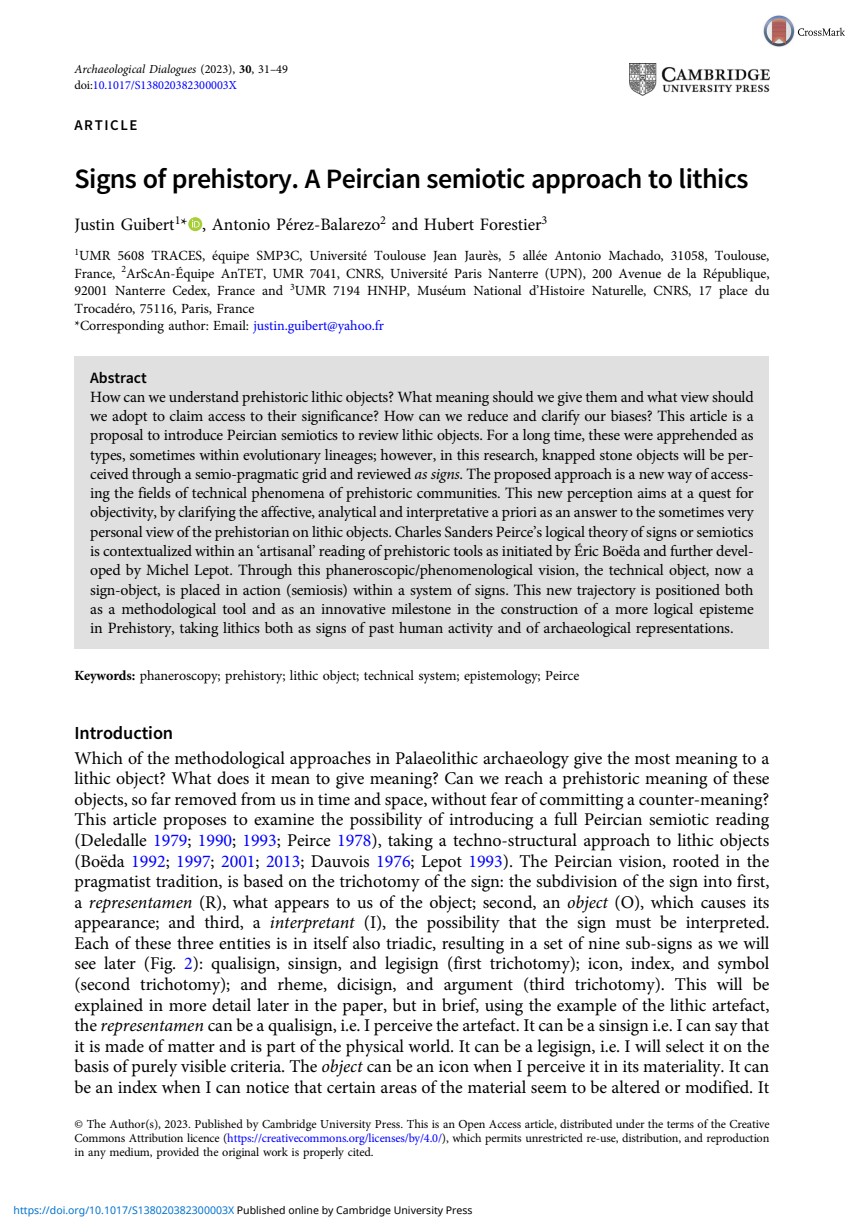
<style>
.page{position:relative;width:864px;height:1226px;background:#fff}
.page>*{position:absolute;margin:0;border:0;box-sizing:border-box;transform-origin:0 0}
.t1{font:28px "Adv OT031 da 8 bf";letter-spacing:-.015em;color:#000}
.t2{font:18.38px "Adv OT031 da 8 bf";color:#000}
.t3{font:18.03px/20.5px "Adv OT1 ef 757 c 0";color:#000;text-align:justify}
.t4{font:17.5px "Adv OT1 ef 757 c 0";color:#000}
.t5{font:15.75px/19.2px "Adv OT1 ef 757 c 0";letter-spacing:-.015em;color:#000;text-align:justify}
.t6{font:15.75px "Adv OT031 da 8 bf";color:#000}
.t7{font:14.88px "Adv OT031 da 8 bf";letter-spacing:.11em;color:#000}
.t8{font:14px/17.5px "Adv OT1 ef 757 c 0";color:#000}
.t9{font:12.25px/14px "Adv OT1 ef 757 c 0";color:#000;text-align:justify}
.t10{font:12.25px "Adv OT7 d 6 df 7 ab.I";color:#000}
.t11{font:12.25px "Adv OT1 ef 757 c 0";color:#00f}
.t12{font:10.5px "Noto Sans";color:#0172cf}
.s1{font-family:"Adv OT1 ef 757 c 0"}
.s2{font-family:"Adv O Tb 65 e 897 d.B"}
.s3{color:#000}
.s4{font-style:inherit}
.s5{color:#00f}
.s6{font-family:"Adv OT7 d 6 df 7 ab.I"}
</style>
<div class="page">
<svg style="left:188px;top:217px;width:14px;height:14px"></svg>
<svg style="left:192px;top:220px;width:7px;height:7px"></svg>
<div style="left:74px;top:356px;width:695px;height:292px;background:#e0e0e0"></div>
<img style="left:629px;top:64px;width:140px;height:31px">
<img style="left:763px;top:15px;width:82px;height:32px">
<p class="t10" style="left:74px;top:64px;width:215px">Archaeological Dialogues <span class="s1">(2023),</span> <span class="s2">30</span><span class="s1">, 31</span><span class="s1">–</span><span class="s1">49</span></p>
<p class="t11" style="left:74px;top:80px;width:164px"><span class="s3">doi:</span>10.1017/S138020382300003X</p>
<p class="t7" style="left:74px;top:120px;width:64px">ARTICLE</p>
<h1 class="t1" style="left:74px;top:168px;width:675px">Signs of prehistory. A Peircian semiotic approach to lithics</h1>
<p class="t4" style="left:74px;top:218px;width:474px">Justin Guibert<sup>1</sup>* , Antonio Pérez-Balarezo<sup>2</sup> and Hubert Forestier<sup>3</sup></p>
<p class="t8" style="left:74px;top:248px;width:696px"><sup>1</sup>UMR 5608 TRACES, équipe SMP3C, Université Toulouse Jean Jaurès, 5 allée Antonio Machado, 31058, Toulouse, France, <sup>2</sup>ArScAn-Équipe AnTET, UMR 7041, CNRS, Université Paris Nanterre (UPN), 200 Avenue de la République, 92001 Nanterre Cedex, France and <sup>3</sup>UMR 7194 HNHP, Muséum National d<span class="s4">’</span>Histoire Naturelle, CNRS, 17 place du Trocadéro, 75116, Paris, France<br>*Corresponding author: Email: <span class="s5">justin.guibert@yahoo.fr</span></p>
<p class="t6" style="left:90px;top:371px;width:58px">Abstract</p>
<p class="t5" style="left:90px;top:388px;width:664px">How can we understand prehistoric lithic objects? What meaning should we give them and what view should we adopt to claim access to their significance? How can we reduce and clarify our biases? This article is a proposal to introduce Peircian semiotics to review lithic objects. For a long time, these were apprehended as types, sometimes within evolutionary lineages; however, in this research, knapped stone objects will be per&shy;ceived through a semio-pragmatic grid and reviewed <span class="s6">as signs</span>. The proposed approach is a new way of access&shy;ing the fields of technical phenomena of prehistoric communities. This new perception aims at a quest for objectivity, by clarifying the affective, analytical and interpretative a priori as an answer to the sometimes very personal view of the prehistorian on lithic objects. Charles Sanders Peirce<span class="s4">’</span>s logical theory of signs or semiotics is contextualized within an <span class="s4">‘</span>artisanal<span class="s4">’</span> reading of prehistoric tools as initiated by Éric Boëda and further devel&shy;oped by Michel Lepot. Through this phaneroscopic/phenomenological vision, the technical object, now a sign-object, is placed in action (semiosis) within a system of signs. This new trajectory is positioned both as a methodological tool and as an innovative milestone in the construction of a more logical episteme in Prehistory, taking lithics both as signs of past human activity and of archaeological representations.</p>
<p class="t8" style="left:74px;top:668px;width:506px"><span class="s2">Keywords:</span> phaneroscopy; prehistory; lithic object; technical system; epistemology; Peirce</p>
<p class="t2" style="left:74px;top:725px;width:100px">Introduction</p>
<p class="t3" style="left:74px;top:749px;width:696px">Which of the methodological approaches in Palaeolithic archaeology give the most meaning to a lithic object? What does it mean to give meaning? Can we reach a prehistoric meaning of these objects, so far removed from us in time and space, without fear of committing a counter-meaning?<br>This article proposes to examine the possibility of introducing a full Peircian semiotic reading (Deledalle <span class="s5">1979</span>; <span class="s5">1990</span>; <span class="s5">1993</span>; Peirce <span class="s5">1978</span>), taking a techno-structural approach to lithic objects (Boëda <span class="s5">1992</span>; <span class="s5">1997</span>; <span class="s5">2001</span>; <span class="s5">2013</span>; Dauvois <span class="s5">1976</span>; Lepot <span class="s5">1993</span>). The Peircian vision, rooted in the pragmatist tradition, is based on the trichotomy of the sign: the subdivision of the sign into first, a <span class="s6">representamen</span> (R), what appears to us of the object; second, an <span class="s6">object</span> (O), which causes its appearance; and third, a <span class="s6">interpretant</span> (I), the possibility that the sign must be interpreted.<br>Each of these three entities is in itself also triadic, resulting in a set of nine sub-signs as we will see later (Fig. <span class="s5">2</span>): qualisign, sinsign, and legisign (first trichotomy); icon, index, and symbol (second trichotomy); and rheme, dicisign, and argument (third trichotomy). This will be explained in more detail later in the paper, but in brief, using the example of the lithic artefact, the <span class="s6">representamen</span> can be a qualisign, i.e. I perceive the artefact. It can be a sinsign i.e. I can say that it is made of matter and is part of the physical world. It can be a legisign, i.e. I will select it on the basis of purely visible criteria. The <span class="s6">object</span> can be an icon when I perceive it in its materiality. It can be an index when I can notice that certain areas of the material seem to be altered or modified. It</p>
<p class="t9" style="left:74px;top:1117px;width:696px">© The Author(s), 2023. Published by Cambridge University Press. This is an Open Access article, distributed under the terms of the Creative Commons Attribution licence (<span class="s5">https://creativecommons.org/licenses/by/4.0/</span>), which permits unrestricted re-use, distribution, and reproduction in any medium, provided the original work is properly cited.</p>
<p class="t12" style="left:14px;top:1202px;width:460px">https://doi.org/10.1017/S138020382300003X <span class="s3">Published online by Cambridge University Press</span></p>
</div>
